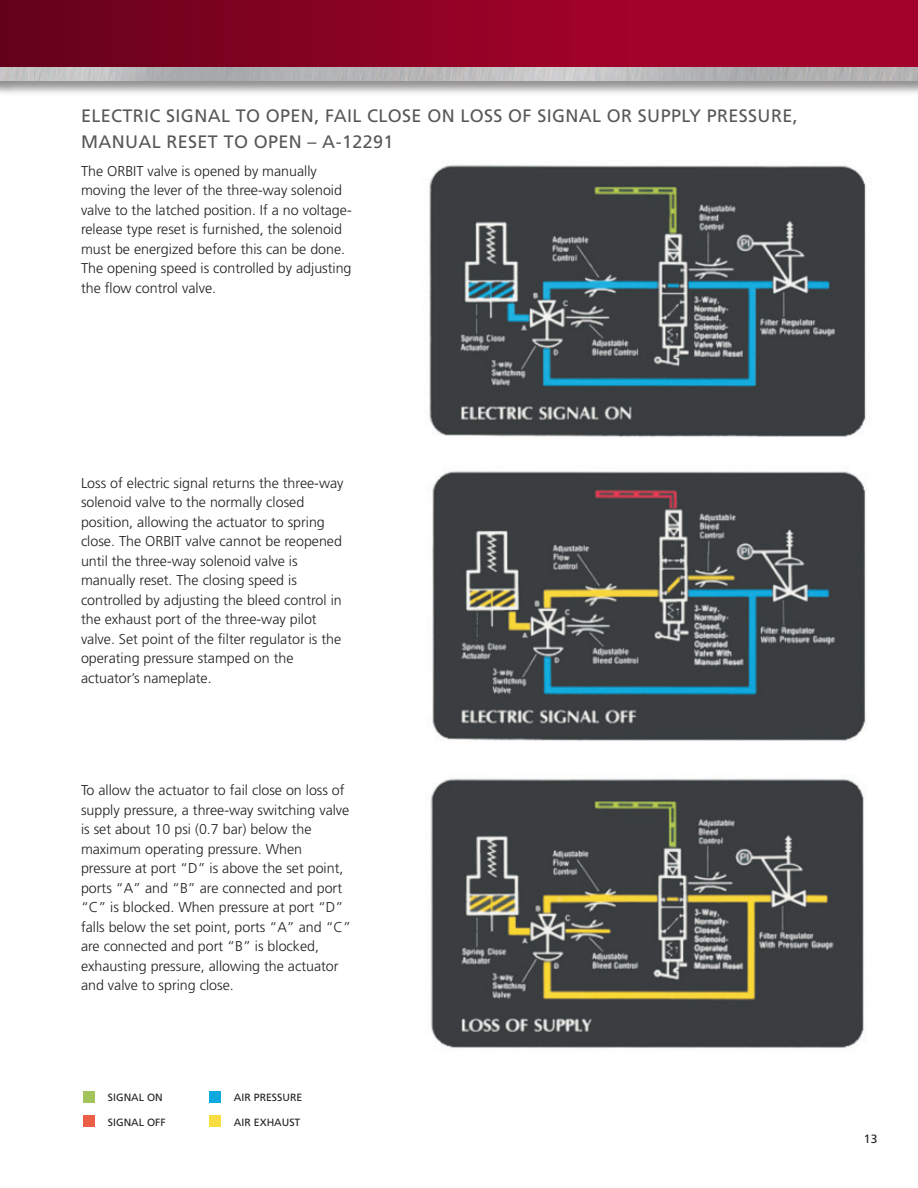
<style>
.page{position:relative;width:918px;height:1188px;background:#fff}
.page>*{position:absolute;margin:0;border:0;box-sizing:border-box;transform-origin:0 0}
.Title_2_CAPS{font:18px/25.5px "Frutiger LT Std";letter-spacing:.02em;color:#57585a}
.Text{font:300 14.25px/19.5px "Frutiger LT Std";color:#231f20}
.t1{font:12px "Frutiger LT Std";color:#231f20}
.Notes{font:10.5px "Frutiger LT Std";color:#231f20}
</style>
<div class="page">
<div style="left:83px;top:1091px;width:12px;height:12px;background:#a4c35b"></div>
<div style="left:209px;top:1091px;width:12px;height:12px;background:#0faadd"></div>
<div style="left:209px;top:1115px;width:12px;height:12px;background:#f8dd40"></div>
<div style="left:83px;top:1115px;width:12px;height:12px;background:#eb5e48"></div>
<img style="left:429px;top:164px;width:437px;height:273px">
<img style="left:430px;top:778px;width:434px;height:270px">
<img style="left:432px;top:471px;width:434px;height:271px">
<div style="left:0;top:0;width:918px;height:68px;background:#a1032a"></div>
<div style="left:0;top:0;width:628px;height:68px;background:linear-gradient(to right,#64021a,#a4022a)"></div>
<div style="left:0;top:66px;width:918px;height:30px;background:#231f20;opacity:.5"></div>
<img style="left:0;top:68px;width:918px;height:13px">
<p class="Title_2_CAPS" style="left:81px;top:103px;width:718px">ELECTRIC SIGNAL TO OPEN, FAIL CLOSE ON LOSS OF SIGNAL OR SUPPLY PRESSURE,<br>MANUAL RESET TO OPEN – A-12291</p>
<p class="Text" style="left:81px;top:161px;width:272px">The ORBIT valve is opened by manually moving the lever of the three-way solenoid valve to the latched position. If a no voltage&shy;release type reset is furnished, the solenoid must be energized before this can be done.<br>The opening speed is controlled by adjusting the flow control valve.</p>
<p class="Text" style="left:81px;top:473px;width:264px">Loss of electric signal returns the three-way solenoid valve to the normally closed position, allowing the actuator to spring close. The ORBIT valve cannot be reopened until the three-way solenoid valve is manually reset. The closing speed is controlled by adjusting the bleed control in the exhaust port of the three-way pilot valve. Set point of the filter regulator is the operating pressure stamped on the actuator’s nameplate.</p>
<p class="Text" style="left:81px;top:781px;width:272px">To allow the actuator to fail close on loss of supply pressure, a three-way switching valve is set about 10 psi (0.7 bar) below the maximum operating pressure. When pressure at port “D” is above the set point, ports “A” and “B” are connected and port “C” is blocked. When pressure at port “D” falls below the set point, ports “A” and “C” are connected and port “B” is blocked, exhausting pressure, allowing the actuator and valve to spring close.</p>
<p class="Notes" style="left:108px;top:1091px;width:56px">SIGNAL ON</p>
<p class="Notes" style="left:234px;top:1091px;width:70px">AIR PRESSURE</p>
<p class="Notes" style="left:108px;top:1117px;width:59px">SIGNAL OFF</p>
<p class="Notes" style="left:234px;top:1117px;width:68px">AIR EXHAUST</p>
<p class="t1" style="left:864px;top:1132px;width:15px">13</p>
</div>
